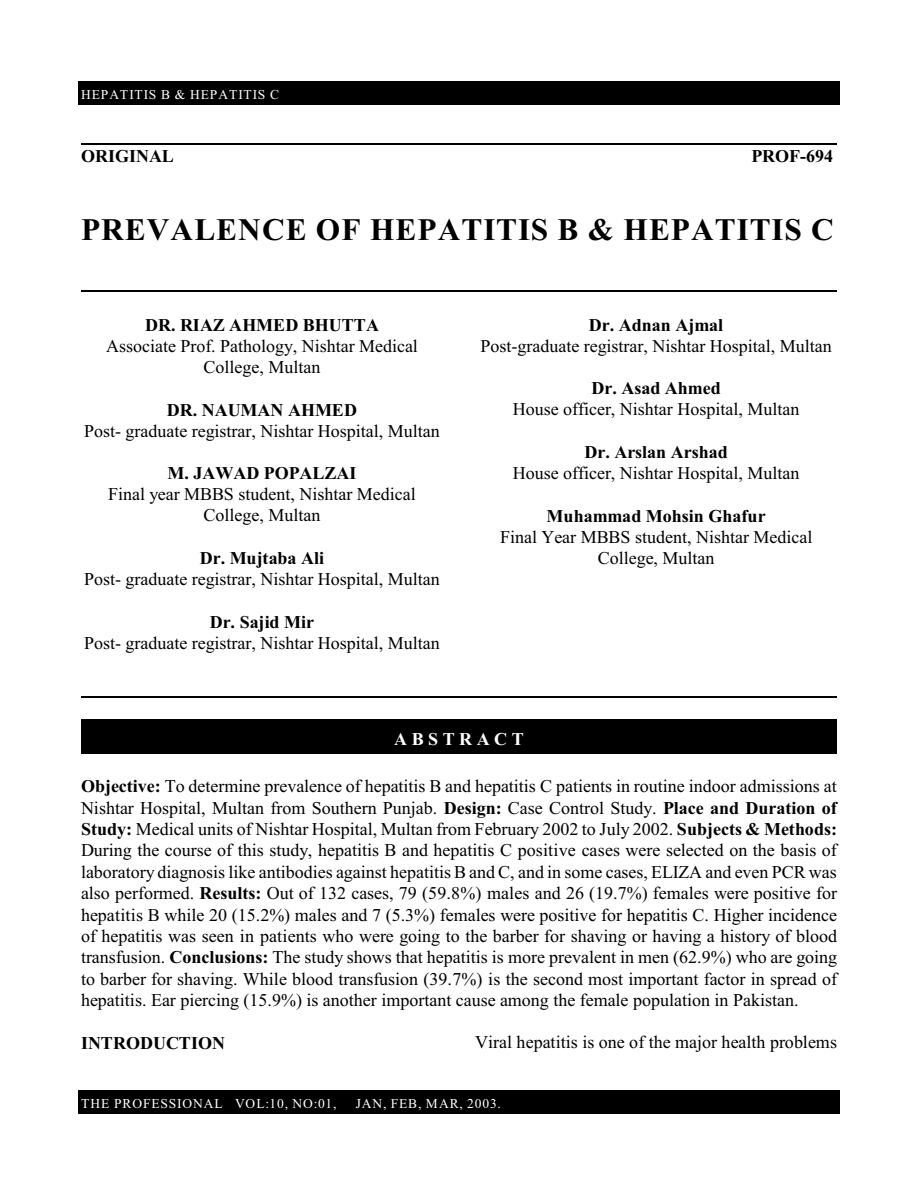
<style>
.page{position:relative;width:918px;height:1188px;background:#fff}
.page>*{position:absolute;margin:0;border:0;box-sizing:border-box;transform-origin:0 0}
.t1{font:700 31.35px "Times New Roman";letter-spacing:.03em;color:#000}
.t2{font:18px/21.5px "Times New Roman";color:#000;text-align:center}
.t3{font:700 18px "Times New Roman";color:#000}
.t4{font:700 18px "Times New Roman";color:#fff}
.t5{font:13.5px "Times New Roman";letter-spacing:.06em;color:#fff}
.s1{font-weight:700}
</style>
<div class="page">
<div style="left:78px;top:81px;width:762px;height:23px;background:#000"></div>
<div style="left:78px;top:1090px;width:762px;height:23px;background:#000"></div>
<div style="left:81px;top:719px;width:756px;height:34px;background:#000"></div>
<hr style="left:81px;top:143px;width:756px;height:2px;background:#000">
<hr style="left:81px;top:290px;width:756px;height:2px;background:#000">
<hr style="left:81px;top:696px;width:756px;height:1px;background:#000">
<p class="t5" style="left:81px;top:90px;width:200px">HEPATITIS B &amp; HEPATITIS C</p>
<p class="t3" style="left:81px;top:150px;width:94px">ORIGINAL</p>
<p class="t3" style="left:752px;top:150px;width:83px">PROF-694</p>
<h1 class="t1" style="left:81px;top:219px;width:754px">PREVALENCE OF HEPATITIS B &amp; HEPATITIS C</h1>
<p class="t3" style="left:145px;top:318px;width:235px">DR. RIAZ AHMED BHUTTA</p>
<p class="t2" style="left:106px;top:337px;width:313px">Associate Prof. Pathology, Nishtar Medical<br>College, Multan</p>
<p class="t3" style="left:167px;top:403px;width:192px">DR. NAUMAN AHMED</p>
<p class="t2" style="left:84px;top:421px;width:357px">Post- graduate registrar, Nishtar Hospital, Multan</p>
<p class="t3" style="left:168px;top:467px;width:190px">M. JAWAD POPALZAI</p>
<p class="t2" style="left:108px;top:485px;width:309px">Final year MBBS student, Nishtar Medical<br>College, Multan</p>
<p class="t3" style="left:200px;top:552px;width:126px">Dr. Mujtaba Ali</p>
<p class="t2" style="left:84px;top:570px;width:357px">Post- graduate registrar, Nishtar Hospital, Multan</p>
<p class="t3" style="left:210px;top:616px;width:106px">Dr. Sajid Mir</p>
<p class="t2" style="left:84px;top:634px;width:357px">Post- graduate registrar, Nishtar Hospital, Multan</p>
<p class="t3" style="left:589px;top:318px;width:136px">Dr. Adnan Ajmal</p>
<p class="t2" style="left:481px;top:337px;width:353px">Post-graduate registrar, Nishtar Hospital, Multan</p>
<p class="t3" style="left:591px;top:382px;width:131px">Dr. Asad Ahmed</p>
<p class="t2" style="left:513px;top:400px;width:288px">House officer, Nishtar Hospital, Multan</p>
<p class="t3" style="left:584px;top:446px;width:145px">Dr. Arslan Arshad</p>
<p class="t2" style="left:513px;top:464px;width:288px">House officer, Nishtar Hospital, Multan</p>
<p class="t3" style="left:547px;top:510px;width:221px">Muhammad Mohsin Ghafur</p>
<p class="t2" style="left:500px;top:528px;width:314px">Final Year MBBS student, Nishtar Medical<br>College, Multan</p>
<p class="t4" style="left:394px;top:733px;width:131px">A B S T R A C T</p>
<p class="t2" style="left:81px;top:777px;width:758px;text-align:justify"><span class="s1">Objective:</span> To determine prevalence of hepatitis B and hepatitis C patients in routine indoor admissions at Nishtar Hospital, Multan from Southern Punjab. <span class="s1">Design:</span> Case Control Study. <span class="s1">Place and Duration of Study:</span> Medical units of Nishtar Hospital, Multan from February 2002 to July 2002. <span class="s1">Subjects &amp; Methods:<br></span>During the course of this study, hepatitis B and hepatitis C positive cases were selected on the basis of laboratory diagnosis like antibodies against hepatitis B and C, and in some cases, ELIZA and even PCR was also performed. <span class="s1">Results:</span> Out of 132 cases, 79 (59.8%) males and 26 (19.7%) females were positive for hepatitis B while 20 (15.2%) males and 7 (5.3%) females were positive for hepatitis C. Higher incidence of hepatitis was seen in patients who were going to the barber for shaving or having a history of blood transfusion. <span class="s1">Conclusions:</span> The study shows that hepatitis is more prevalent in men (62.9%) who are going to barber for shaving. While blood transfusion (39.7%) is the second most important factor in spread of hepatitis. Ear piercing (15.9%) is another important cause among the female population in Pakistan.</p>
<p class="t3" style="left:81px;top:1036px;width:146px">INTRODUCTION</p>
<p class="t2" style="left:475px;top:1033px;width:363px">Viral hepatitis is one of the major health problems</p>
<p class="t5" style="left:81px;top:1099px;width:257px">THE PROFESSIONAL VOL:10, NO:01,</p>
<p class="t5" style="left:356px;top:1099px;width:147px">JAN, FEB, MAR, 2003.</p>
</div>
